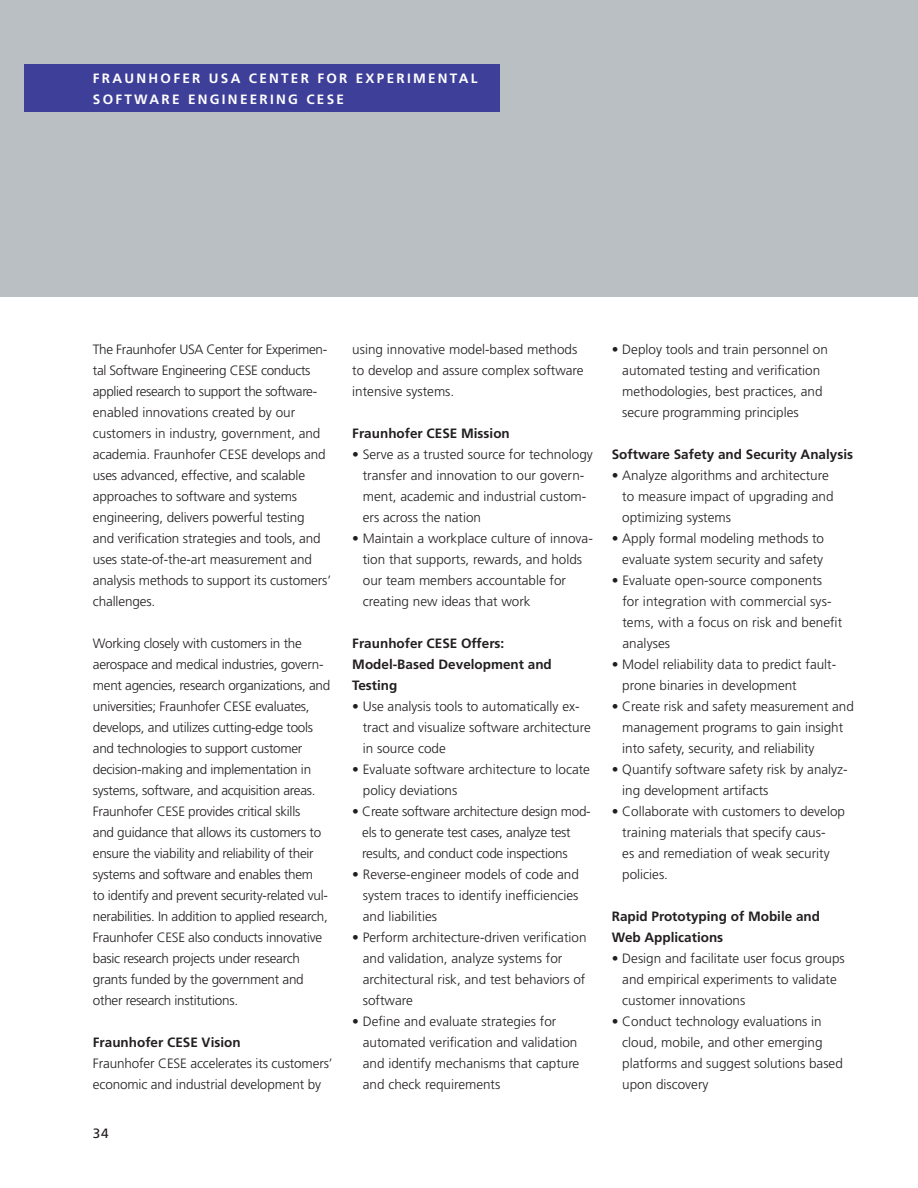
<style>
.page{position:relative;width:918px;height:1188px;background:#fff}
.page>*{position:absolute;margin:0;border:0;box-sizing:border-box;transform-origin:0 0}
.t1{font:300 13.5px/21px "Frutiger LT Std";color:#231f20}
.t2{font:300 13.5px/21px "Frutiger LT Std";letter-spacing:-.02em;color:#231f20}
.t3{font:700 13.5px/21px "Frutiger LT Std";color:#231f20}
.t4{font:700 13.5px/21px "Frutiger LT Std";letter-spacing:.17em;color:#fff}
.t5{font:13.5px "Frutiger LT Std";color:#231f20}
</style>
<div class="page">
<div style="left:0;top:0;width:918px;height:297px;background:#babfc3"></div>
<div style="left:24px;top:65px;width:476px;height:47px;background:#3e3f99"></div>
<p class="t4" style="left:93px;top:68px;width:386px">FRAUNHOFER USA CENTER FOR EXPERIMENTAL<br>SOFTWARE ENGINEERING CESE</p>
<p class="t1" style="left:93px;top:339px;width:240px">The Fraunhofer USA Center for Experimen&shy;tal Software Engineering CESE conducts applied research to support the software&shy;enabled innovations created by our customers in industry, government, and academia. Fraunhofer CESE develops and uses advanced, effective, and scalable approaches to software and systems engineering, delivers powerful testing<br>and verification strategies and tools, and uses state-of-the-art measurement and analysis methods to support its customers’ challenges.</p>
<p class="t2" style="left:93px;top:633px;width:239px">Working closely with customers in the aerospace and medical industries, govern&shy;ment agencies, research organizations, and universities; Fraunhofer CESE evaluates, develops, and utilizes cutting-edge tools and technologies to support customer decision-making and implementation in systems, software, and acquisition areas.<br>Fraunhofer CESE provides critical skills<br>and guidance that allows its customers to ensure the viability and reliability of their systems and software and enables them<br>to identify and prevent security-related vul&shy;nerabilities. In addition to applied research, Fraunhofer CESE also conducts innovative basic research projects under research grants funded by the government and other research institutions.</p>
<p class="t3" style="left:93px;top:1032px;width:149px">Fraunhofer CESE Vision</p>
<p class="t1" style="left:93px;top:1053px;width:241px">Fraunhofer CESE accelerates its customers’ economic and industrial development by</p>
<p class="t5" style="left:93px;top:1125px;width:17px">34</p>
<p class="t1" style="left:352px;top:339px;width:233px">using innovative model-based methods to develop and assure complex software intensive systems.</p>
<p class="t3" style="left:352px;top:423px;width:159px">Fraunhofer CESE Mission</p>
<p class="t1" style="left:363px;top:444px;width:232px;text-indent:-11px">• Serve as a trusted source for technology transfer and innovation to our govern&shy;ment, academic and industrial custom&shy;ers across the nation</p>
<p class="t1" style="left:363px;top:528px;width:232px;text-indent:-11px">• Maintain a workplace culture of innova&shy;tion that supports, rewards, and holds our team members accountable for creating new ideas that work</p>
<p class="t3" style="left:352px;top:633px;width:154px">Fraunhofer CESE Offers:</p>
<p class="t3" style="left:352px;top:654px;width:201px">Model-Based Development and<br>Testing</p>
<p class="t1" style="left:363px;top:696px;width:229px;text-indent:-11px">• Use analysis tools to automatically ex&shy;tract and visualize software architecture in source code</p>
<p class="t1" style="left:363px;top:759px;width:229px;text-indent:-11px">• Evaluate software architecture to locate policy deviations</p>
<p class="t2" style="left:362px;top:801px;width:230px;text-indent:-10px">• Create software architecture design mod&shy;els to generate test cases, analyze test results, and conduct code inspections</p>
<p class="t1" style="left:363px;top:864px;width:218px;text-align:justify;text-indent:-11px">• Reverse-engineer models of code and system traces to identify inefficiencies and liabilities</p>
<p class="t1" style="left:363px;top:927px;width:225px;text-indent:-11px">• Perform architecture-driven verification and validation, analyze systems for architectural risk, and test behaviors of software</p>
<p class="t1" style="left:363px;top:1011px;width:218px;text-indent:-11px">• Define and evaluate strategies for automated verification and validation and identify mechanisms that capture and check requirements</p>
<p class="t1" style="left:622px;top:339px;width:207px;text-indent:-11px">• Deploy tools and train personnel on automated testing and verification methodologies, best practices, and secure programming principles</p>
<p class="t3" style="left:612px;top:444px;width:243px">Software Safety and Security Analysis</p>
<p class="t1" style="left:622px;top:465px;width:213px;text-indent:-11px">• Analyze algorithms and architecture to measure impact of upgrading and optimizing systems</p>
<p class="t1" style="left:612px;top:528px;width:214px;text-align:right">• Apply formal modeling methods to evaluate system security and safety</p>
<p class="t1" style="left:622px;top:570px;width:221px;text-indent:-11px">• Evaluate open-source components<br>for integration with commercial sys&shy;tems, with a focus on risk and benefit analyses</p>
<p class="t1" style="left:622px;top:654px;width:216px;text-indent:-11px">• Model reliability data to predict fault&shy;prone binaries in development</p>
<p class="t1" style="left:622px;top:696px;width:233px;text-indent:-11px">• Create risk and safety measurement and management programs to gain insight into safety, security, and reliability</p>
<p class="t1" style="left:622px;top:759px;width:227px;text-indent:-11px">• Quantify software safety risk by analyz&shy;ing development artifacts</p>
<p class="t1" style="left:622px;top:801px;width:224px;text-indent:-11px">• Collaborate with customers to develop training materials that specify caus-<br>es and remediation of weak security policies.</p>
<p class="t3" style="left:612px;top:906px;width:210px">Rapid Prototyping of Mobile and<br>Web Applications</p>
<p class="t1" style="left:622px;top:948px;width:224px;text-indent:-11px">• Design and facilitate user focus groups and empirical experiments to validate customer innovations</p>
<p class="t1" style="left:622px;top:1011px;width:222px;text-indent:-11px">• Conduct technology evaluations in cloud, mobile, and other emerging platforms and suggest solutions based upon discovery</p>
</div>
